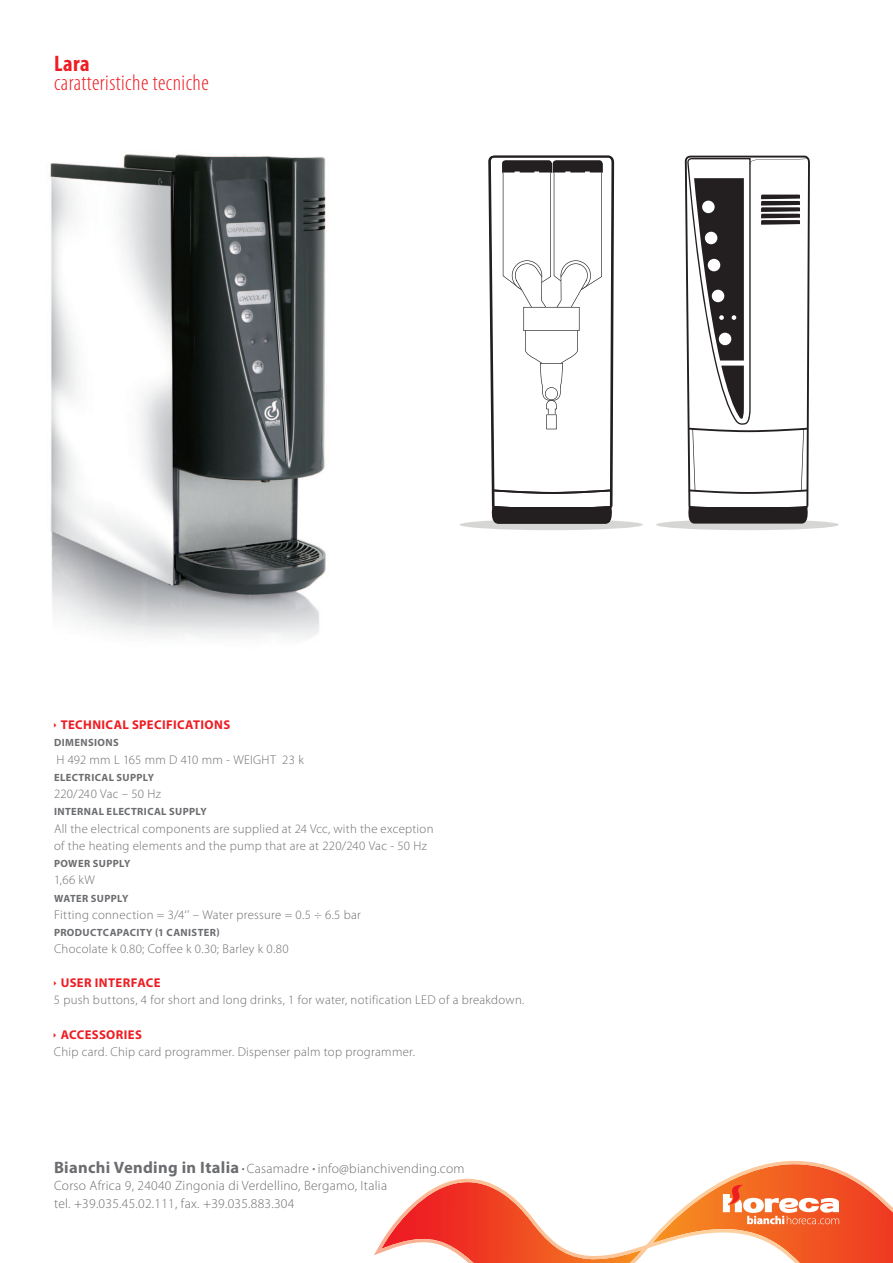
<style>
.page{position:relative;width:893px;height:1263px;background:#fff}
.page>*{position:absolute;margin:0;border:0;box-sizing:border-box;transform-origin:0 0}
.t1{font:300 condensed 22.5px "Myriad Pro";letter-spacing:.02em;color:#ee1d23}
.t2{font:700 condensed 22.5px "Myriad Pro";color:#ee1d23}
.t3{font:300 13.5px/17.2px "Myriad Pro";letter-spacing:.02em;color:#6c6d70}
.t4{font:300 12.75px/17.2px "Myriad Pro";letter-spacing:.02em;color:#6c6d70}
.t5{font:700 12.75px "Myriad Pro";letter-spacing:.03em;color:#ee1d23}
.t6{font:700 10.5px "Myriad Pro";letter-spacing:.04em;color:#6c6d70}
.s1{font-weight:700;font-size:16.5px}
.s2{font-weight:900;font-stretch:condensed;font-size:11.25px}
</style>
<div class="page">
<img style="left:50px;top:154px;width:276px;height:484px">
<div style="left:656px;top:519px;width:183px;height:11px;background:#d6d6d5;border-radius:50%"></div>
<svg style="left:685px;top:156px;width:125px;height:368px"></svg>
<svg style="left:459px;top:156px;width:184px;height:374px"></svg>
<svg style="left:374px;top:1161px;width:442px;height:94px"></svg>
<img style="left:381px;top:1182px;width:261px;height:81px">
<svg style="left:652px;top:1164px;width:241px;height:99px"></svg>
<h1 class="t2" style="left:54px;top:49px;width:37px">Lara</h1>
<h1 class="t1" style="left:54px;top:71px;width:156px">caratteristiche tecniche</h1>
<p class="t5" style="left:61px;top:716px;width:171px">TECHNICAL SPECIFICATIONS</p>
<p class="t6" style="left:54px;top:736px;width:28px">DIMENS</p>
<p class="t6" style="left:94px;top:736px;width:12px">IONS</p>
<p class="t4" style="left:56px;top:751px;width:249px">H 492 mm L 165 mm D 410 mm - WEIGHT 23 k</p>
<p class="t6" style="left:54px;top:770px;width:7px">ELECT</p>
<p class="t6" style="left:85px;top:770px;width:18px">RICAL</p>
<p class="t6" style="left:117px;top:770px;width:39px">SUPPLY</p>
<p class="t4" style="left:54px;top:785px;width:108px">220/240 Vac – 50 Hz</p>
<p class="t6" style="left:54px;top:805px;width:11px">INTE</p>
<p class="t6" style="left:77px;top:805px;width:15px">RNAL</p>
<p class="t6" style="left:107px;top:805px;width:7px">ELECT</p>
<p class="t6" style="left:137px;top:805px;width:18px">RICAL</p>
<p class="t6" style="left:169px;top:805px;width:39px">SUPPLY</p>
<p class="t4" style="left:54px;top:820px;width:381px">All the electrical components are supplied at 24 Vcc, with the exception of the heating elements and the pump that are at 220/240 Vac - 50 Hz</p>
<p class="t6" style="left:54px;top:857px;width:78px">POWER SUPPLY</p>
<p class="t4" style="left:54px;top:871px;width:42px">1,66 kW</p>
<p class="t6" style="left:54px;top:891px;width:76px">WATER SUPPLY</p>
<p class="t4" style="left:54px;top:906px;width:309px">Fitting connection = 3/4‘’ – Water pressure = 0.5 ÷ 6.5 bar</p>
<p class="t6" style="left:54px;top:926px;width:44px">PRODUCTCAPAC</p>
<p class="t6" style="left:136px;top:926px;width:38px">ITY (1 CAN</p>
<p class="t6" style="left:188px;top:926px;width:33px">ISTER)</p>
<p class="t4" style="left:54px;top:940px;width:236px">Chocolate k 0.80; Coffee k 0.30; Barley k 0.80</p>
<p class="t5" style="left:61px;top:974px;width:47px">USER INTE</p>
<p class="t5" style="left:123px;top:974px;width:17px">RFACE</p>
<p class="t4" style="left:54px;top:991px;width:472px">5 push buttons, 4 for short and long drinks, 1 for water, notification LED of a breakdown.</p>
<p class="t5" style="left:61px;top:1026px;width:9px">ACCESSO</p>
<p class="t5" style="left:116px;top:1026px;width:20px">RIES</p>
<p class="t4" style="left:54px;top:1043px;width:363px">Chip card. Chip card programmer. Dispenser palm top programmer.</p>
<p class="t3" style="left:54px;top:1160px;width:412px"><span class="s1">BIANCHI VENDING IN ITALIA</span> <span class="s2">·</span> Casamadre <span class="s2">·</span> info@bianchivending.com<br>Corso Africa 9, 24040 Zingonia di Verdellino, Bergamo, Italia<br>tel. +39.035.45.02.111, fax. +39.035.883.304</p>
</div>
